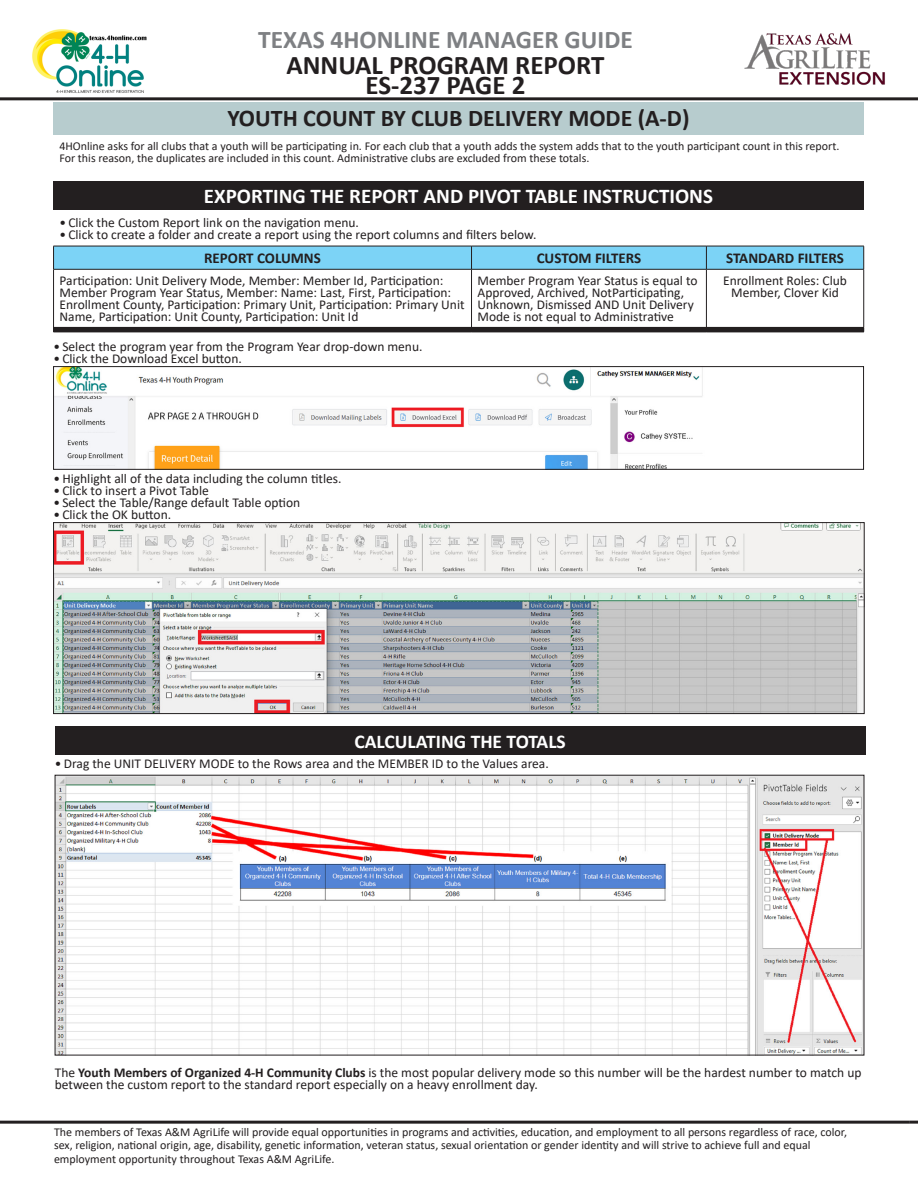
<style>
.page{position:relative;width:918px;height:1188px;background:#fff}
.page>*{position:absolute;margin:0;border:0;box-sizing:border-box;transform-origin:0 0}
.t1{font:700 27px/19.5px "Calibri";color:#231f20;text-align:center}
.t2{font:700 25.5px "Calibri";color:#7e8083}
.t3{font:700 24px "Calibri";color:#231f20}
.t4{font:700 21px "Calibri";color:#fff}
.t5{font:700 19.5px "Calibri";color:#fff}
.t6{font:700 15px "Calibri";color:#231f20}
.t7{font:13.5px/12px "Calibri";color:#231f20}
.t8{font:12px/13.5px "Calibri";color:#231f20}
.s1{font-weight:700}
</style>
<div class="page">
<hr style="left:0;top:97px;width:918px;height:3px;background:#231f20">
<img style="left:32px;top:29px;width:115px;height:64px">
<img style="left:744px;top:33px;width:141px;height:52px">
<svg style="left:910px;top:1121px;width:8px;height:3px"></svg>
<hr style="left:0;top:1121px;width:910px;height:3px;background:#231f20">
<div style="left:53px;top:181px;width:811px;height:29px;background:#231f20"></div>
<div style="left:54px;top:327px;width:810px;height:5px;background:#231f20"></div>
<hr style="left:53px;top:332px;width:419px;height:1px;background:#231f20">
<hr style="left:472px;top:332px;width:234px;height:1px;background:#231f20">
<hr style="left:706px;top:332px;width:158px;height:1px;background:#231f20">
<svg style="left:53px;top:246px;width:811px;height:23px"></svg>
<hr style="left:53px;top:269px;width:419px;height:1px;background:#231f20">
<hr style="left:53px;top:269px;width:1px;height:58px;background:#231f20">
<hr style="left:472px;top:269px;width:234px;height:1px;background:#231f20">
<hr style="left:471px;top:269px;width:1px;height:58px;background:#231f20">
<hr style="left:706px;top:269px;width:158px;height:1px;background:#231f20">
<hr style="left:706px;top:269px;width:1px;height:58px;background:#231f20">
<hr style="left:863px;top:269px;width:1px;height:58px;background:#231f20">
<hr style="left:53px;top:327px;width:419px;height:1px;background:#231f20">
<div style="left:55px;top:726px;width:810px;height:28px;background:#231f20"></div>
<div style="left:53px;top:102px;width:810px;height:33px;background:#b7ccce"></div>
<img style="left:55px;top:368px;width:648px;height:100px">
<div style="left:53px;top:366px;width:811px;height:104px;border:1px solid #231f20"></div>
<img style="left:55px;top:524px;width:807px;height:188px">
<div style="left:53px;top:522px;width:811px;height:192px;border:1px solid #231f20"></div>
<img style="left:57px;top:777px;width:805px;height:276px">
<h2 class="t2" style="left:258px;top:21px;width:376px">TEXAS 4HONLINE MANAGER GUIDE</h2>
<p class="t1" style="left:286px;top:55px;width:320px">ANNUAL PROGRAM REPORT<br>ES-237 PAGE 2</p>
<p class="t3" style="left:227px;top:102px;width:464px">YOUTH COUNT BY CLUB DELIVERY MODE (A-D)</p>
<p class="t8" style="left:59px;top:139px;width:782px">4HOnline asks for all clubs that a youth will be participating in. For each club that a youth adds the system adds that to the youth participant count in this report.</p>
<p class="t8" style="left:59px;top:151px;width:532px">For this reason, the duplicates are included in this count. Administrative clubs are excluded from these totals.</p>
<p class="t4" style="left:204px;top:182px;width:511px">EXPORTING THE REPORT AND PIVOT TABLE INSTRUCTIONS</p>
<p class="t7" style="left:59px;top:216px;width:301px">• Click the Custom Report link on the navigation menu.</p>
<p class="t7" style="left:59px;top:228px;width:479px">• Click to create a folder and create a report using the report columns and filters below.</p>
<p class="t6" style="left:204px;top:248px;width:118px">REPORT COLUMNS</p>
<p class="t6" style="left:537px;top:248px;width:106px">CUSTOM FILTERS</p>
<p class="t6" style="left:726px;top:248px;width:119px">STANDARD FILTERS</p>
<p class="t7" style="left:60px;top:275px;width:407px">Participation: Unit Delivery Mode, Member: Member Id, Participation:<br>Member Program Year Status, Member: Name: Last, First, Participation:<br>Enrollment County, Participation: Primary Unit, Participation: Primary Unit Name, Participation: Unit County, Participation: Unit Id</p>
<p class="t7" style="left:478px;top:275px;width:222px">Member Program Year Status is equal to Approved, Archived, NotParticipating, Unknown, Dismissed AND Unit Delivery Mode is not equal to Administrative</p>
<p class="t7" style="left:723px;top:275px;width:125px;text-align:center">Enrollment Roles: Club<br>Member, Clover Kid</p>
<p class="t7" style="left:53px;top:340px;width:371px">• Select the program year from the Program Year drop-down menu.</p>
<p class="t7" style="left:53px;top:352px;width:190px">• Click the Download Excel button.</p>
<p class="t7" style="left:53px;top:472px;width:290px">• Highlight all of the data including the column titles.</p>
<p class="t7" style="left:53px;top:484px;width:157px">• Click to insert a Pivot Table</p>
<p class="t7" style="left:53px;top:496px;width:249px">• Select the Table/Range default Table option</p>
<p class="t7" style="left:53px;top:508px;width:119px">• Click the OK button.</p>
<p class="t5" style="left:354px;top:727px;width:213px">CALCULATING THE TOTALS</p>
<p class="t7" style="left:55px;top:757px;width:495px">• Drag the UNIT DELIVERY MODE to the Rows area and the MEMBER ID to the Values area.</p>
<p class="t7" style="left:55px;top:1066px;width:808px">The <span class="s1">Youth Members of Organized 4-H Community Clubs</span> is the most popular delivery mode so this number will be the hardest number to match up between the custom report to the standard report especially on a heavy enrollment day.</p>
<p class="t8" style="left:54px;top:1124px;width:795px">The members of Texas A&amp;M AgriLife will provide equal opportunities in programs and activities, education, and employment to all persons regardless of race, color, sex, religion, national origin, age, disability, genetic information, veteran status, sexual orientation or gender identity and will strive to achieve full and equal employment opportunity throughout Texas A&amp;M AgriLife.</p>
</div>
